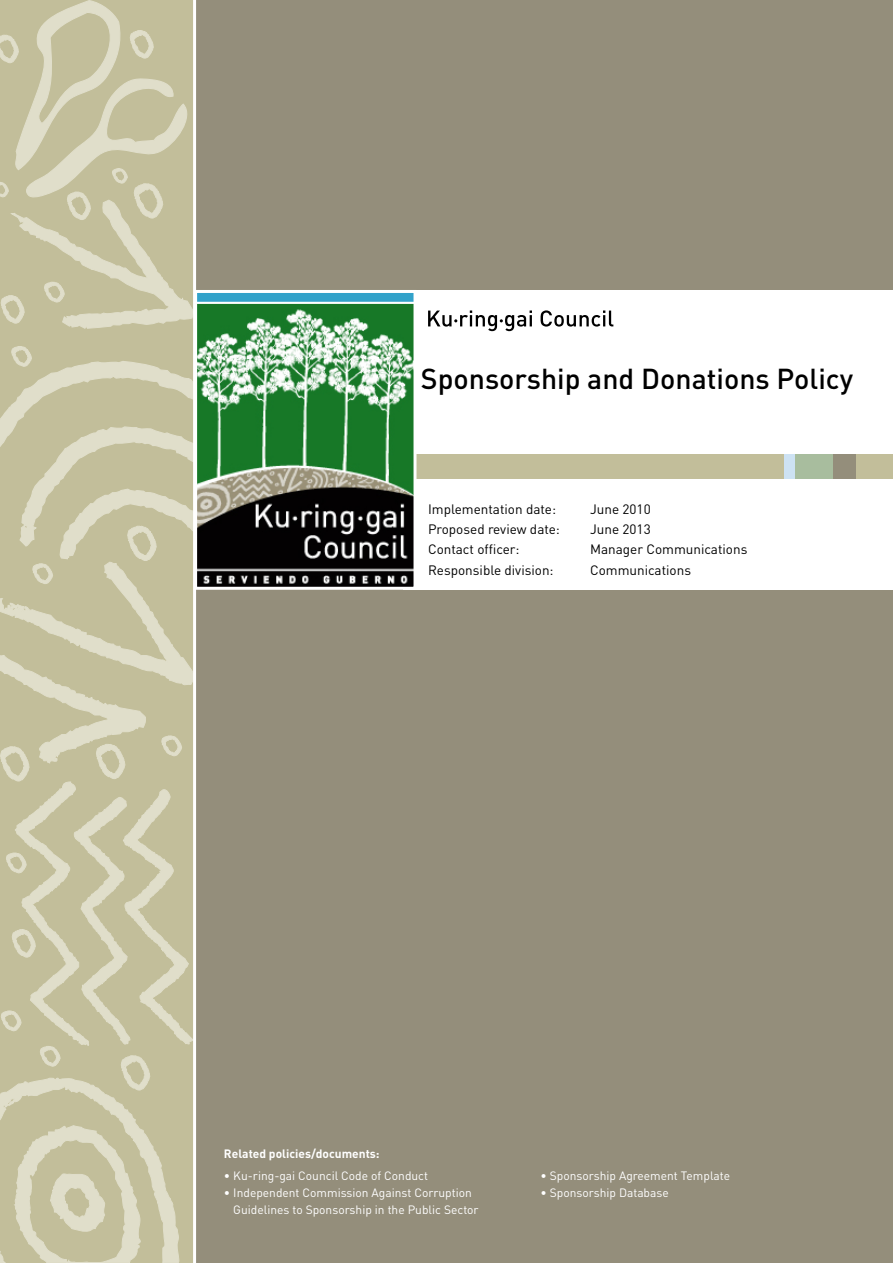
<style>
.page{position:relative;width:893px;height:1263px;background:#948e7b}
.page>*{position:absolute;margin:0;border:0;box-sizing:border-box;transform-origin:0 0}
.t1{font:500 28.5px "DIN";color:#000}
.t2{font:13.5px "DIN";color:#000}
.t3{font:12px/17.2px "DIN";color:#fff}
.t4{font:700 12px "DIN";color:#fff}
</style>
<div class="page">
<svg style="left:0;top:346px;width:193px;height:917px;background:#c9c5a5"></svg>
<svg style="left:0;top:0;width:193px;height:329px;background:#c9c5a5"></svg>
<div style="left:403px;top:290px;width:489px;height:300px;background:#fff"></div>
<div style="left:380px;top:454px;width:513px;height:25px;background:#c2be9a"></div>
<div style="left:784px;top:454px;width:12px;height:25px;background:#cde2f3"></div>
<div style="left:796px;top:454px;width:37px;height:25px;background:#a8bd9e"></div>
<div style="left:833px;top:454px;width:23px;height:25px;background:#948e7b"></div>
<img style="left:198px;top:294px;width:214px;height:292px">
<div style="left:194px;top:290px;width:222px;height:300px;border:3px solid #fff"></div>
<svg style="left:428px;top:310px;width:185px;height:21px"></svg>
<hr style="left:193px;top:0;width:3px;height:1263px;background:#fff">
<h1 class="t1" style="left:421px;top:360px;width:434px">Sponsorship and Donations Policy</h1>
<p class="t2" style="left:428px;top:500px;width:129px">Implementation date:</p>
<p class="t2" style="left:590px;top:500px;width:62px">June 2010</p>
<p class="t2" style="left:428px;top:520px;width:133px">Proposed review date:</p>
<p class="t2" style="left:590px;top:520px;width:62px">June 2013</p>
<p class="t2" style="left:428px;top:541px;width:93px">Contact officer:</p>
<p class="t2" style="left:590px;top:541px;width:159px">Manager Communications</p>
<p class="t2" style="left:428px;top:561px;width:127px">Responsible division:</p>
<p class="t2" style="left:590px;top:561px;width:102px">Communications</p>
<p class="t4" style="left:224px;top:1146px;width:157px">Related policies/documents:</p>
<p class="t3" style="left:224px;top:1166px;width:206px">• Ku-ring-gai Council Code of Conduct</p>
<p class="t3" style="left:233px;top:1183px;width:247px;text-indent:-9px">• Independent Commission Against Corruption<br>Guidelines to Sponsorship in the Public Sector</p>
<p class="t3" style="left:540px;top:1166px;width:191px">• Sponsorship Agreement Template</p>
<p class="t3" style="left:540px;top:1183px;width:130px">• Sponsorship Database</p>
</div>
